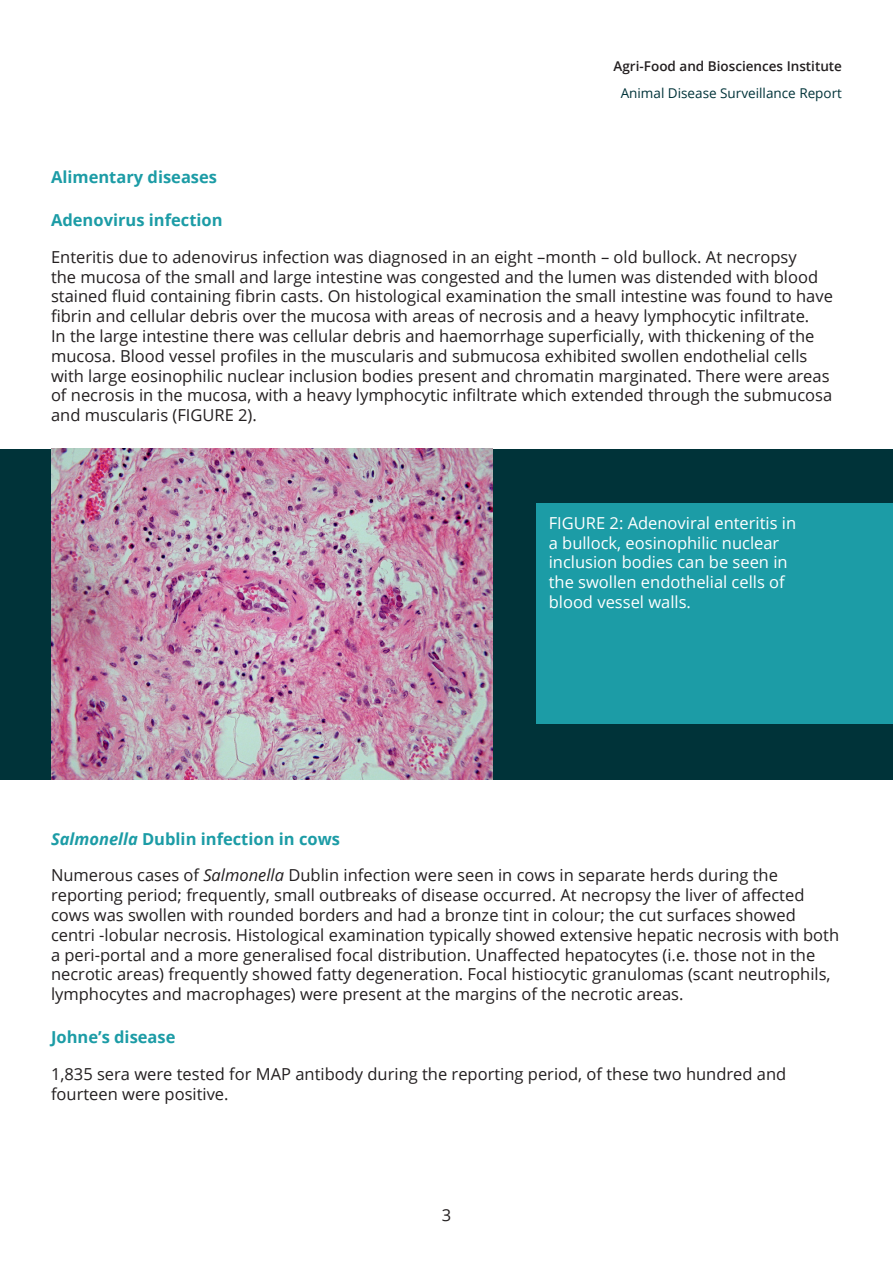
<style>
.page{position:relative;width:893px;height:1263px;background:#fff}
.page>*{position:absolute;margin:0;border:0;box-sizing:border-box;transform-origin:0 0}
.t1{font:16.5px/19.8px "Open Sans";color:#231f20}
.Image_Annotation{font:16.5px/19.8px "Open Sans";color:#fff}
.Heading_3{font:700 16.5px "Open Sans";color:#1c9ca6}
.t2{font:600 13.5px "Open Sans";color:#231f20}
.t3{font:13.5px "Open Sans";color:#003339}
.s1{font-style:italic}
</style>
<div class="page">
<div style="left:0;top:449px;width:893px;height:330px;background:#003339"></div>
<img style="left:51px;top:449px;width:441px;height:330px">
<div style="left:536px;top:503px;width:357px;height:221px;background:#1c9ca6"></div>
<p class="t2" style="left:613px;top:56px;width:230px">Agri-Food and Biosciences Institute</p>
<p class="t3" style="left:621px;top:83px;width:223px">Animal Disease Surveillance Report</p>
<p class="Heading_3" style="left:51px;top:165px;width:168px">Alimentary diseases</p>
<p class="Heading_3" style="left:51px;top:208px;width:173px">Adenovirus infection</p>
<p class="t1" style="left:51px;top:247px;width:783px">Enteritis due to adenovirus infection was diagnosed in an eight –month – old bullock. At necropsy<br>the mucosa of the small and large intestine was congested and the lumen was distended with blood stained fluid containing fibrin casts. On histological examination the small intestine was found to have fibrin and cellular debris over the mucosa with areas of necrosis and a heavy lymphocytic infiltrate.<br>In the large intestine there was cellular debris and haemorrhage superficially, with thickening of the mucosa. Blood vessel profiles in the muscularis and submucosa exhibited swollen endothelial cells with large eosinophilic nuclear inclusion bodies present and chromatin marginated. There were areas of necrosis in the mucosa, with a heavy lymphocytic infiltrate which extended through the submucosa and muscularis (FIGURE 2).</p>
<p class="Image_Annotation" style="left:549px;top:512px;width:249px">FIGURE 2: Adenoviral enteritis in a bullock, eosinophilic nuclear inclusion bodies can be seen in the swollen endothelial cells of blood vessel walls.</p>
<p class="Heading_3" style="left:51px;top:827px;width:290px"><span class="s1">Salmonella</span> Dublin infection in cows</p>
<p class="t1" style="left:51px;top:865px;width:790px">Numerous cases of <span class="s1">Salmonella</span> Dublin infection were seen in cows in separate herds during the reporting period; frequently, small outbreaks of disease occurred. At necropsy the liver of affected cows was swollen with rounded borders and had a bronze tint in colour; the cut surfaces showed centri -lobular necrosis. Histological examination typically showed extensive hepatic necrosis with both a peri-portal and a more generalised focal distribution. Unaffected hepatocytes (i.e. those not in the necrotic areas) frequently showed fatty degeneration. Focal histiocytic granulomas (scant neutrophils, lymphocytes and macrophages) were present at the margins of the necrotic areas.</p>
<p class="Heading_3" style="left:51px;top:1026px;width:126px">Johne’s disease</p>
<p class="t1" style="left:51px;top:1064px;width:737px">1,835 sera were tested for MAP antibody during the reporting period, of these two hundred and fourteen were positive.</p>
<p class="t1" style="left:442px;top:1205px;width:11px">3</p>
</div>
